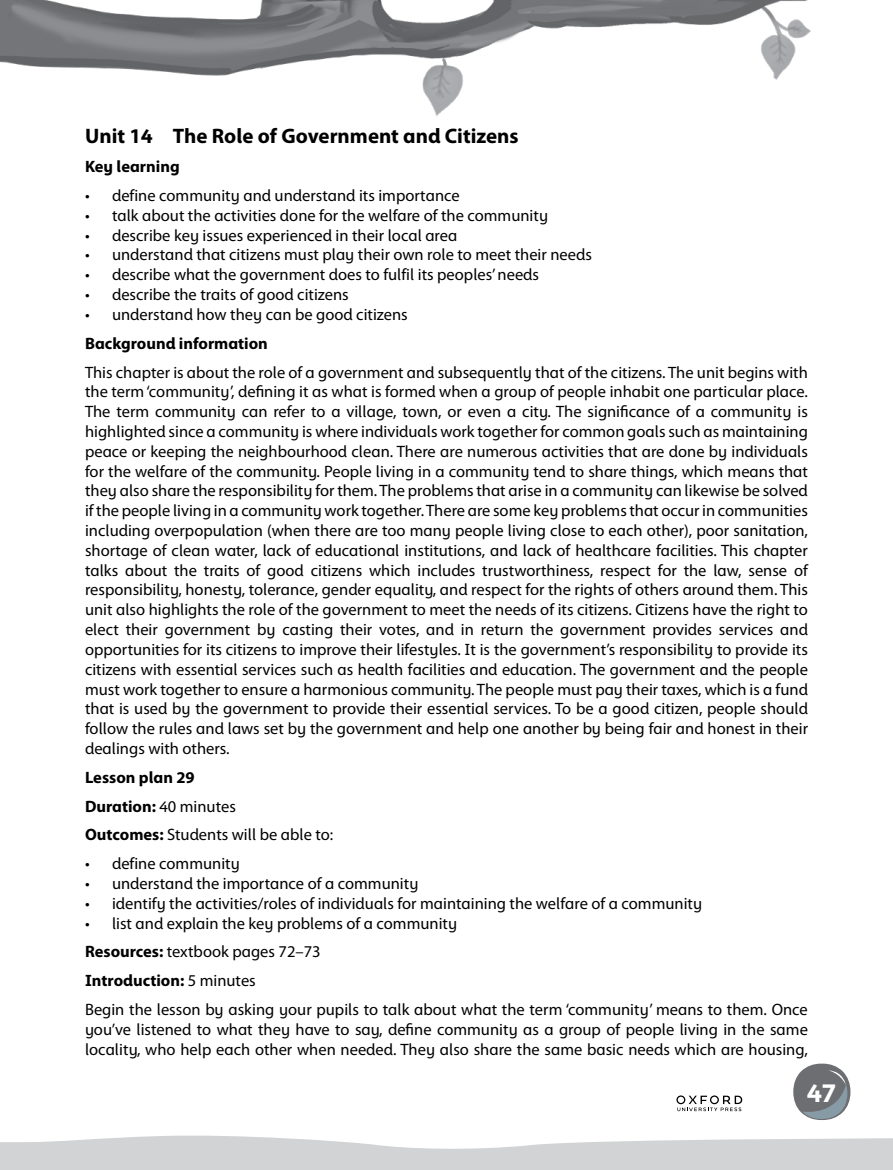
<style>
.page{position:relative;width:893px;height:1170px;background:#fff}
.page>*{position:absolute;margin:0;border:0;box-sizing:border-box;transform-origin:0 0}
.t1{font:700 27px "Myriad Infant UKOUP";color:#fff}
.t2{font:700 21px "Myriad Infant UKOUP";color:#000}
.t3{font:16.5px/19.8px "Myriad Infant UKOUP";color:#000}
.t4{font:700 16.5px/28.8px "Myriad Infant UKOUP";color:#000}
.s1{font-weight:400}
.s2{font-weight:700}
</style>
<div class="page">
<img style="left:0;top:0;width:811px;height:116px">
<svg style="left:793px;top:1063px;width:57px;height:56px"></svg>
<svg style="left:0;top:1135px;width:893px;height:34px"></svg>
<svg style="left:676px;top:1095px;width:66px;height:16px"></svg>
<p class="t2" style="left:85px;top:123px;width:435px">Unit 14 The Role of Government and Citizens</p>
<p class="t4" style="left:85px;top:152px;width:96px">Key learning</p>
<p class="t3" style="left:85px;top:185px;width:376px">• define community and understand its importance</p>
<p class="t3" style="left:85px;top:205px;width:465px">• talk about the activities done for the welfare of the community</p>
<p class="t3" style="left:85px;top:225px;width:374px">• describe key issues experienced in their local area</p>
<p class="t3" style="left:85px;top:245px;width:508px">• understand that citizens must play their own role to meet their needs</p>
<p class="t3" style="left:85px;top:264px;width:456px">• describe what the government does to fulfil its peoples’ needs</p>
<p class="t3" style="left:85px;top:284px;width:265px">• describe the traits of good citizens</p>
<p class="t3" style="left:85px;top:304px;width:324px">• understand how they can be good citizens</p>
<p class="t4" style="left:85px;top:328px;width:184px">Background information</p>
<p class="t3" style="left:85px;top:362px;width:724px;text-align:justify">This chapter is about the role of a government and subsequently that of the citizens. The unit begins with the term ‘community’, defining it as what is formed when a group of people inhabit one particular place.<br>The term community can refer to a village, town, or even a city. The significance of a community is highlighted since a community is where individuals work together for common goals such as maintaining peace or keeping the neighbourhood clean. There are numerous activities that are done by individuals for the welfare of the community. People living in a community tend to share things, which means that they also share the responsibility for them. The problems that arise in a community can likewise be solved if the people living in a community work together. There are some key problems that occur in communities including overpopulation (when there are too many people living close to each other), poor sanitation, shortage of clean water, lack of educational institutions, and lack of healthcare facilities. This chapter talks about the traits of good citizens which includes trustworthiness, respect for the law, sense of responsibility, honesty, tolerance, gender equality, and respect for the rights of others around them. This unit also highlights the role of the government to meet the needs of its citizens. Citizens have the right to elect their government by casting their votes, and in return the government provides services and opportunities for its citizens to improve their lifestyles. It is the government’s responsibility to provide its citizens with essential services such as health facilities and education. The government and the people must work together to ensure a harmonious community. The people must pay their taxes, which is a fund that is used by the government to provide their essential services. To be a good citizen, people should follow the rules and laws set by the government and help one another by being fair and honest in their dealings with others.</p>
<p class="t4" style="left:85px;top:762px;width:250px">Lesson plan 29<br>Duration: <span class="s1">40 minutes<br></span>Outcomes: <span class="s1">Students will be able to:</span></p>
<p class="t3" style="left:85px;top:853px;width:156px">• define community</p>
<p class="t3" style="left:85px;top:873px;width:335px">• understand the importance of a community</p>
<p class="t3" style="left:85px;top:893px;width:619px">• identify the activities/roles of individuals for maintaining the welfare of a community</p>
<p class="t3" style="left:85px;top:908px;width:724px;line-height:28.8px">• list and explain the key problems of a community<br><span class="s2">Resources:</span> textbook pages 72–73<br><span class="s2">Introduction:</span> 5 minutes<br>Begin the lesson by asking your pupils to talk about what the term ‘community’ means to them. Once</p>
<p class="t3" style="left:85px;top:1019px;width:724px">you’ve listened to what they have to say, define community as a group of people living in the same locality, who help each other when needed. They also share the same basic needs which are housing,</p>
<h1 class="t1" style="left:807px;top:1075px;width:31px">47</h1>
</div>
